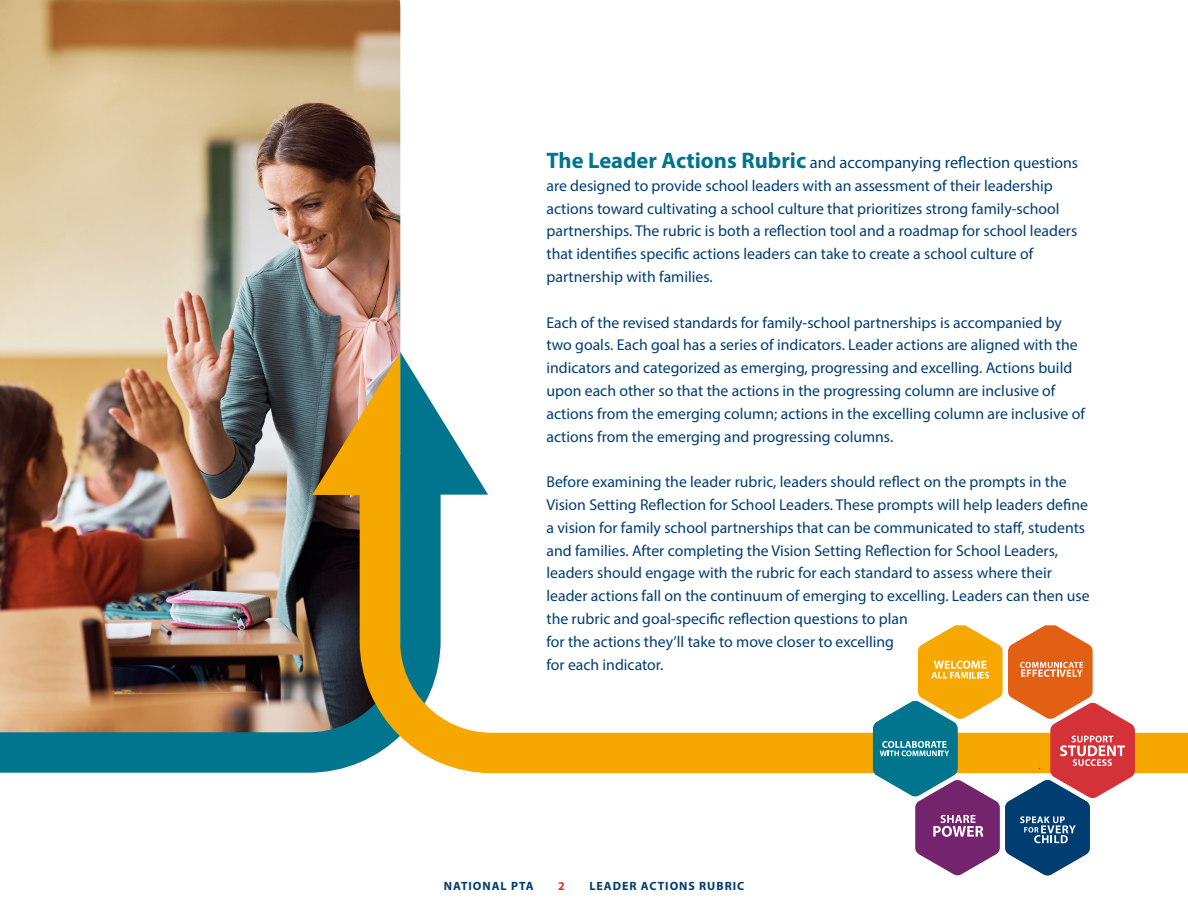
<style>
.page{position:relative;width:1188px;height:918px;background:#fff}
.page>*{position:absolute;margin:0;border:0;box-sizing:border-box;transform-origin:0 0}
.t1{font:16.5px "Myriad Pro";color:#003d71}
.t2{font:15.75px/22.8px "Myriad Pro";color:#003d71}
.t3{font:700 12px "Myriad Pro";letter-spacing:.08em;color:#003d71}
.t4{font:700 12px "Myriad Pro";color:#d43238}
.s1{font-weight:700;font-size:22.5px;color:#00758d}
.s2{font-size:15.75px}
</style>
<div class="page">
<img style="left:0;top:0;width:400px;height:455px">
<img style="left:0;top:455px;width:360px;height:318px">
<svg style="left:312px;top:352px;width:152px;height:143px"></svg>
<svg style="left:360px;top:455px;width:828px;height:318px"></svg>
<svg style="left:873px;top:625px;width:262px;height:251px"></svg>
<p class="t1" style="left:546px;top:152px;width:533px"><span class="s1">The Leader Actions Rubric</span> and accompanying reflection <span class="s2">questions</span></p>
<p class="t2" style="left:546px;top:174px;width:532px">are designed to provide school leaders with an assessment of their leadership actions toward cultivating a school culture that prioritizes strong family-school partnerships. The rubric is both a reflection tool and a roadmap for school leaders that identifies specific actions leaders can take to create a school culture of partnership with families.</p>
<p class="t2" style="left:546px;top:311px;width:540px">Each of the revised standards for family-school partnerships is accompanied by two goals. Each goal has a series of indicators. Leader actions are aligned with the indicators and categorized as emerging, progressing and excelling. Actions build upon each other so that the actions in the progressing column are inclusive of actions from the emerging column; actions in the excelling column are inclusive of actions from the emerging and progressing columns.</p>
<p class="t2" style="left:546px;top:470px;width:545px">Before examining the leader rubric, leaders should reflect on the prompts in the Vision Setting Reflection for School Leaders. These prompts will help leaders define a vision for family school partnerships that can be communicated to staff, students and families. After completing the Vision Setting Reflection for School Leaders, leaders should engage with the rubric for each standard to assess where their leader actions fall on the continuum of emerging to excelling. Leaders can then use the rubric and goal-specific reflection questions to plan<br>for the actions they’ll take to move closer to excelling<br>for each indicator.</p>
<p class="t3" style="left:444px;top:878px;width:91px">NATIONAL PTA</p>
<p class="t4" style="left:558px;top:878px;width:8px">2</p>
<p class="t3" style="left:590px;top:878px;width:156px">LEADER ACTIONS RUBRIC</p>
</div>
